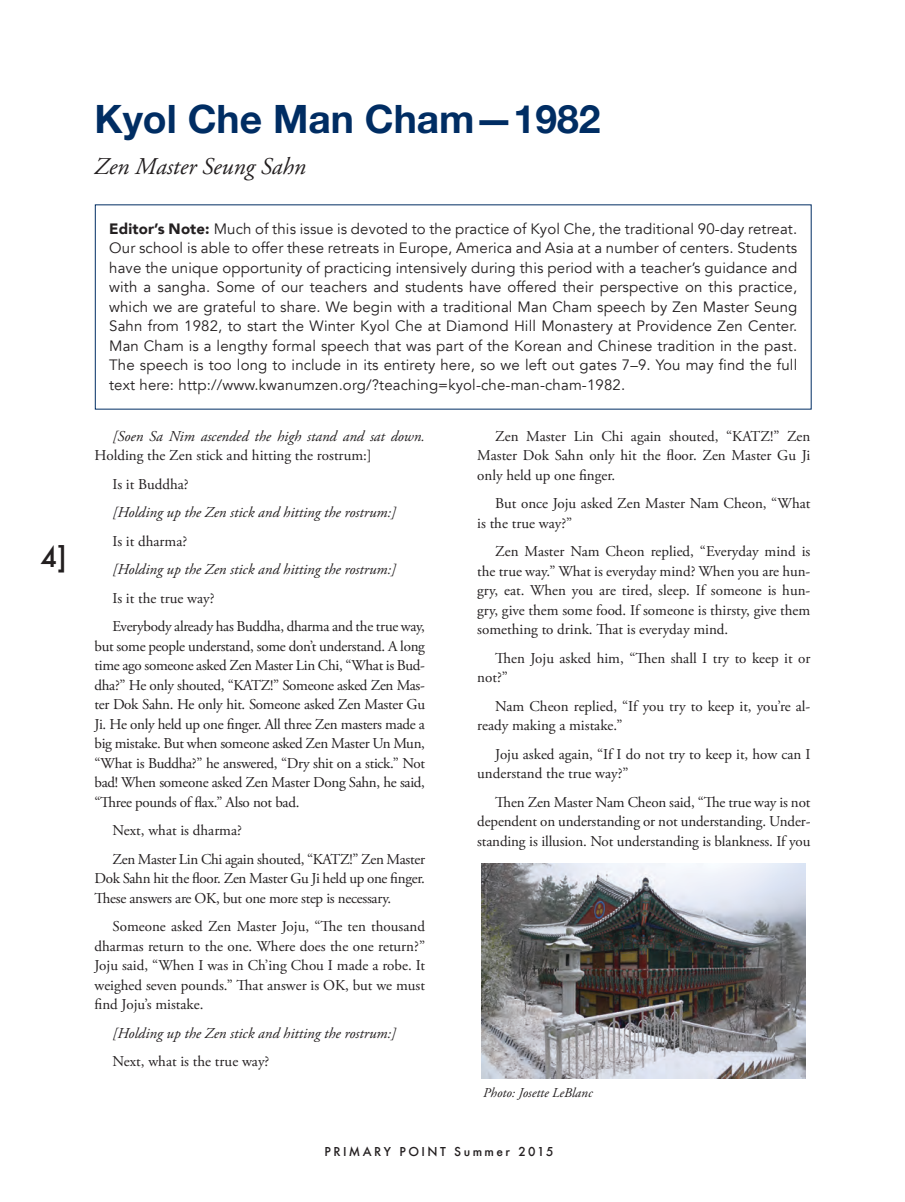
<style>
.page{position:relative;width:905px;height:1202px;background:#fff}
.page>*{position:absolute;margin:0;border:0;box-sizing:border-box;transform-origin:0 0}
.t1{font:700 39px "Helvetica Neue";color:#002d63}
.t2{font:500 27px "Futura";color:#231f20}
.t3{font:italic 24px "Adobe Garamond Pro";color:#231f20}
.t4{font:15px/19.5px "Adobe Garamond Pro";color:#231f20;text-align:justify}
.t5{font:15px/19.5px "Avenir";letter-spacing:.01em;color:#231f20;text-align:justify}
.t6{font:15px/28.5px "Adobe Garamond Pro";letter-spacing:-.02em;color:#231f20}
.t7{font:italic 15px "Adobe Garamond Pro";color:#231f20}
.t8{font:italic 13.5px "Adobe Garamond Pro";color:#231f20}
.t9{font:500 12px "Futura";letter-spacing:.2em;color:#231f20}
.s1{font-weight:900}
</style>
<div class="page">
<img style="left:481px;top:863px;width:325px;height:216px">
<h2 class="t2" style="left:40px;top:538px;width:28px">4]</h2>
<h1 class="t1" style="left:94px;top:88px;width:507px">Kyol Che Man Cham—1982</h1>
<h3 class="t3" style="left:94px;top:152px;width:213px">Zen Master Seung Sahn</h3>
<p class="t5" style="left:109px;top:219px;width:689px"><span class="s1">Editor’s Note:</span> Much of this issue is devoted to the practice of Kyol Che, the traditional 90-day retreat.<br>Our school is able to offer these retreats in Europe, America and Asia at a number of centers. Students have the unique opportunity of practicing intensively during this period with a teacher’s guidance and with a sangha. Some of our teachers and students have offered their perspective on this practice, which we are grateful to share. We begin with a traditional Man Cham speech by Zen Master Seung Sahn from 1982, to start the Winter Kyol Che at Diamond Hill Monastery at Providence Zen Center.<br>Man Cham is a lengthy formal speech that was part of the Korean and Chinese tradition in the past.<br>The speech is too long to include in its entirety here, so we left out gates 7–9. You may find the full text here: http://www.kwanumzen.org/?teaching=kyol-che-man-cham-1982.</p>
<p class="t7" style="left:112px;top:427px;width:314px">[Soen Sa Nim ascended the high stand and sat down.</p>
<p class="t4" style="left:112px;top:442px;width:261px;line-height:28.5px;text-indent:-18px">Holding the Zen stick and hitting the rostrum:]<br>Is it Buddha?</p>
<p class="t7" style="left:112px;top:503px;width:285px">[Holding up the Zen stick and hitting the rostrum:]</p>
<p class="t4" style="left:112px;top:532px;width:76px">Is it dharma?</p>
<p class="t7" style="left:112px;top:560px;width:285px">[Holding up the Zen stick and hitting the rostrum:]</p>
<p class="t6" style="left:112px;top:584px;width:314px">Is it the true way?<br>Everybody already has Buddha, dharma and the true way,</p>
<p class="t4" style="left:94px;top:637px;width:332px">but some people understand, some don’t understand. A long time ago someone asked Zen Master Lin Chi, “What is Bud&shy;dha?” He only shouted, “KATZ!” Someone asked Zen Mas&shy;ter Dok Sahn. He only hit. Someone asked Zen Master Gu Ji. He only held up one finger. All three Zen masters made a big mistake. But when someone asked Zen Master Un Mun, “What is Buddha?” he answered, “Dry shit on a stick.” Not bad! When someone asked Zen Master Dong Sahn, he said, “Three pounds of flax.” Also not bad.</p>
<p class="t6" style="left:112px;top:817px;width:314px">Next, what is dharma?<br>Zen Master Lin Chi again shouted, “KATZ!” Zen Master</p>
<p class="t6" style="left:94px;top:869px;width:332px;line-height:19.5px">Dok Sahn hit the floor. Zen Master Gu Ji held up one finger.<br>These answers are OK, but one more step is necessary.</p>
<p class="t4" style="left:94px;top:917px;width:332px;text-indent:18px">Someone asked Zen Master Joju, “The ten thousand dharmas return to the one. Where does the one return?” Joju said, “When I was in Ch’ing Chou I made a robe. It weighed seven pounds.” That answer is OK, but we must find Joju’s mistake.</p>
<p class="t7" style="left:112px;top:1024px;width:285px">[Holding up the Zen stick and hitting the rostrum:]</p>
<p class="t4" style="left:112px;top:1052px;width:158px">Next, what is the true way?</p>
<p class="t4" style="left:477px;top:427px;width:335px;text-indent:18px">Zen Master Lin Chi again shouted, “KATZ!” Zen Master Dok Sahn only hit the floor. Zen Master Gu Ji only held up one finger.</p>
<p class="t4" style="left:477px;top:494px;width:335px;text-indent:18px">But once Joju asked Zen Master Nam Cheon, “What is the true way?”</p>
<p class="t4" style="left:477px;top:542px;width:334px;text-indent:18px">Zen Master Nam Cheon replied, “Everyday mind is the true way.” What is everyday mind? When you are hun&shy;gry, eat. When you are tired, sleep. If someone is hun&shy;gry, give them some food. If someone is thirsty, give them something to drink. That is everyday mind.</p>
<p class="t4" style="left:477px;top:649px;width:335px;text-indent:18px">Then Joju asked him, “Then shall I try to keep it or not?”</p>
<p class="t4" style="left:477px;top:697px;width:334px;text-indent:18px">Nam Cheon replied, “If you try to keep it, you’re al&shy;ready making a mistake.”</p>
<p class="t4" style="left:477px;top:745px;width:335px;text-indent:18px">Joju asked again, “If I do not try to keep it, how can I understand the true way?”</p>
<p class="t4" style="left:477px;top:793px;width:335px;text-indent:18px">Then Zen Master Nam Cheon said, “The true way is not dependent on understanding or not understanding. Under&shy;standing is illusion. Not understanding is blankness. If you</p>
<p class="t8" style="left:483px;top:1084px;width:111px">Photo: Josette LeBlanc</p>
<p class="t9" style="left:324px;top:1142px;width:230px">PRIMARY POINT Summer 2015</p>
</div>
